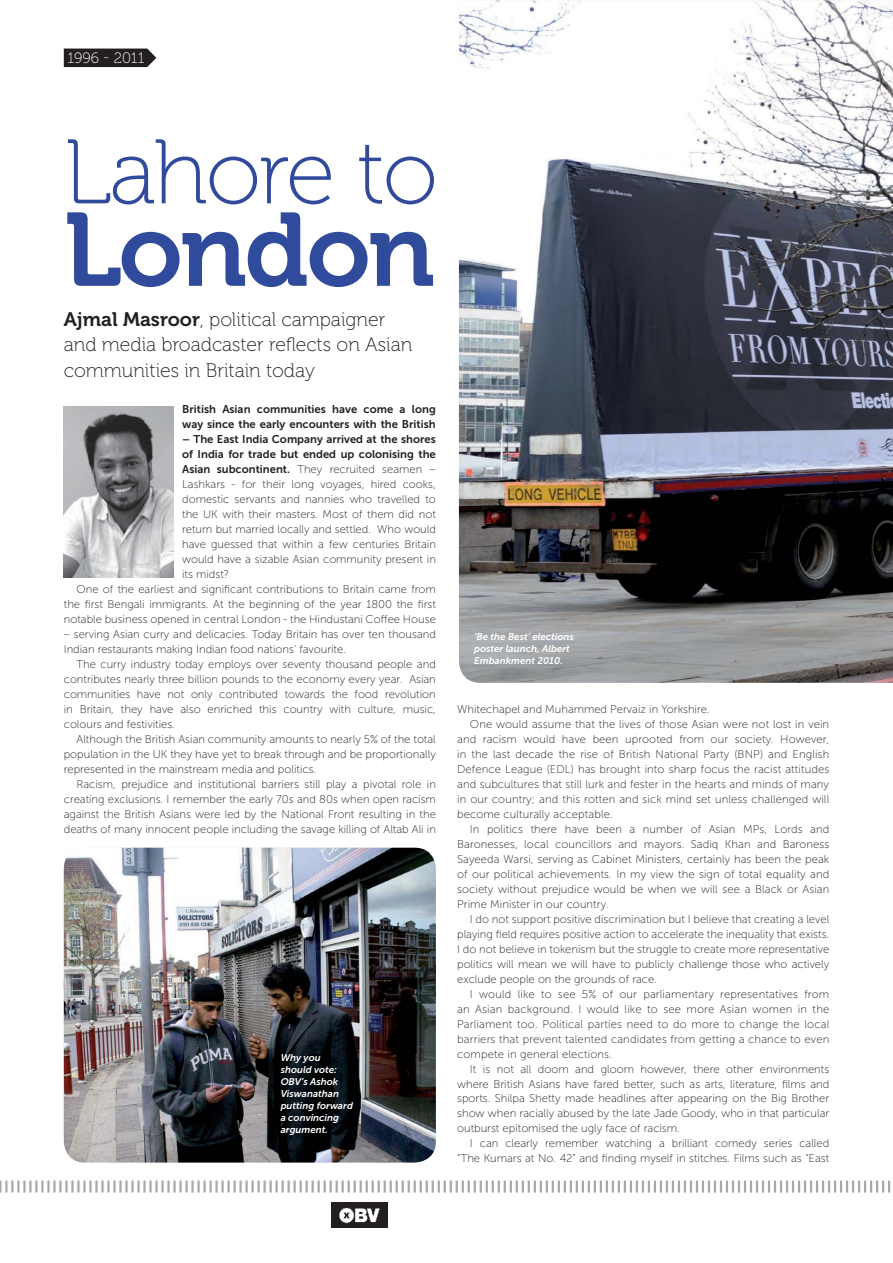
<style>
.page{position:relative;width:893px;height:1263px;background:#fff}
.page>*{position:absolute;margin:0;border:0;box-sizing:border-box;transform-origin:0 0}
.t1{font:103.5px "Museo 700";letter-spacing:-.025em;color:#304a9c}
.t2{font:91.5px "Museo 100";letter-spacing:-.025em;color:#304a9c}
.t3{font:19.5px/25.5px "Museo 100";color:#231f20}
.t4{font:15px "Museo 100";color:#fff}
.t5{font:11.25px/15px "Museo Sans 100";color:#231f20;text-align:justify}
.t6{font:11.25px/15px "Museo Sans 700";color:#231f20}
.t7{font:italic 9.75px/12px "Museo Sans 700";color:#fff}
.s1{font-family:"Museo 700"}
.s2{font-family:"Museo Sans 700"}
</style>
<div class="page">
<div style="left:64px;top:49px;width:92px;height:18px;background:#231f20"></div>
<img style="left:64px;top:848px;width:372px;height:315px;border-radius:21px">
<svg style="left:0;top:1181px;width:891px;height:12px"></svg>
<img style="left:64px;top:406px;width:110px;height:172px">
<img style="left:459px;top:0;width:433px;height:683px">
<img style="left:331px;top:1202px;width:56px;height:26px">
<h3 class="t4" style="left:68px;top:52px;width:78px">1996 - 2011</h3>
<h2 class="t2" style="left:64px;top:137px;width:375px">Lahore to</h2>
<h1 class="t1" style="left:64px;top:212px;width:372px">London</h1>
<h3 class="t3" style="left:64px;top:308px;width:350px"><span class="s1">Ajmal Masroor</span>, political campaigner and media broadcaster reflects on Asian communities in Britain today</h3>
<p class="t6" style="left:182px;top:403px;width:255px">British Asian communities have come a long way since the early encounters with the British</p>
<p class="t6" style="left:182px;top:433px;width:255px">– The East India Company arrived at the shores of India for trade but ended up colonising the</p>
<p class="t5" style="left:182px;top:463px;width:255px"><span class="s2">Asian subcontinent.</span> They recruited seamen –</p>
<p class="t5" style="left:182px;top:478px;width:255px">Lashkars - for their long voyages, hired cooks,</p>
<p class="t5" style="left:182px;top:493px;width:255px">domestic servants and nannies who travelled to</p>
<p class="t5" style="left:182px;top:508px;width:255px">the UK with their masters. Most of them did not</p>
<p class="t5" style="left:182px;top:523px;width:255px">return but married locally and settled. Who would</p>
<p class="t5" style="left:182px;top:538px;width:255px">have guessed that within a few centuries Britain</p>
<p class="t5" style="left:182px;top:553px;width:255px">would have a sizable Asian community present in</p>
<p class="t5" style="left:182px;top:568px;width:49px">its midst?</p>
<p class="t5" style="left:77px;top:583px;width:361px">One of the earliest and significant contributions to Britain came from</p>
<p class="t5" style="left:64px;top:598px;width:373px">the first Bengali immigrants. At the beginning of the year 1800 the first</p>
<p class="t5" style="left:64px;top:613px;width:373px">notable business opened in central London - the Hindustani Coffee House</p>
<p class="t5" style="left:64px;top:628px;width:373px">– serving Asian curry and delicacies. Today Britain has over ten thousand<br>Indian restaurants making Indian food nations’ favourite.</p>
<p class="t5" style="left:64px;top:658px;width:373px;text-indent:13px">The curry industry today employs over seventy thousand people and contributes nearly three billion pounds to the economy every year. Asian communities have not only contributed towards the food revolution in Britain, they have also enriched this country with culture, music, colours and festivities.</p>
<p class="t5" style="left:64px;top:732px;width:373px;text-indent:13px">Although the British Asian community amounts to nearly 5% of the total population in the UK they have yet to break through and be proportionally represented in the mainstream media and politics.</p>
<p class="t5" style="left:64px;top:777px;width:373px;text-indent:13px">Racism, prejudice and institutional barriers still play a pivotal role in creating exclusions. I remember the early 70s and 80s when open racism against the British Asians were led by the National Front resulting in the deaths of many innocent people including the savage killing of Altab Ali in</p>
<p class="t7" style="left:281px;top:1052px;width:74px">Why you should vote:<br>OBV’s Ashok<br>Viswanathan putting forward a convincing argument.</p>
<p class="t7" style="left:474px;top:632px;width:101px">‘Be the Best’ elections poster launch, Albert<br>Embankment 2010.</p>
<p class="t5" style="left:457px;top:703px;width:254px">Whitechapel and Muhammed Pervaiz in Yorkshire.</p>
<p class="t5" style="left:470px;top:718px;width:361px">One would assume that the lives of those Asian were not lost in vein</p>
<p class="t5" style="left:457px;top:733px;width:373px">and racism would have been uprooted from our society. However,</p>
<p class="t5" style="left:457px;top:748px;width:373px">in the last decade the rise of British National Party (BNP) and English</p>
<p class="t5" style="left:457px;top:763px;width:373px">Defence League (EDL) has brought into sharp focus the racist attitudes</p>
<p class="t5" style="left:457px;top:778px;width:373px">and subcultures that still lurk and fester in the hearts and minds of many</p>
<p class="t5" style="left:457px;top:792px;width:373px">in our country; and this rotten and sick mind set unless challenged will</p>
<p class="t5" style="left:457px;top:807px;width:157px">become culturally acceptable.</p>
<p class="t5" style="left:470px;top:822px;width:361px">In politics there have been a number of Asian MPs, Lords and</p>
<p class="t5" style="left:457px;top:837px;width:373px">Baronesses, local councillors and mayors. Sadiq Khan and Baroness</p>
<p class="t5" style="left:457px;top:852px;width:373px">Sayeeda Warsi, serving as Cabinet Ministers, certainly has been the peak</p>
<p class="t5" style="left:457px;top:867px;width:373px">of our political achievements. In my view the sign of total equality and</p>
<p class="t5" style="left:457px;top:882px;width:373px">society without prejudice would be when we will see a Black or Asian</p>
<p class="t5" style="left:457px;top:897px;width:153px">Prime Minister in our country.</p>
<p class="t5" style="left:470px;top:912px;width:361px">I do not support positive discrimination but I believe that creating a level</p>
<p class="t5" style="left:457px;top:927px;width:373px">playing field requires positive action to accelerate the inequality that exists.</p>
<p class="t5" style="left:457px;top:942px;width:373px">I do not believe in tokenism but the struggle to create more representative</p>
<p class="t5" style="left:457px;top:957px;width:373px">politics will mean we will have to publicly challenge those who actively</p>
<p class="t5" style="left:457px;top:972px;width:201px">exclude people on the grounds of race.</p>
<p class="t5" style="left:470px;top:987px;width:361px">I would like to see 5% of our parliamentary representatives from</p>
<p class="t5" style="left:457px;top:1002px;width:373px">an Asian background. I would like to see more Asian women in the</p>
<p class="t5" style="left:457px;top:1017px;width:373px">Parliament too. Political parties need to do more to change the local</p>
<p class="t5" style="left:457px;top:1032px;width:373px">barriers that prevent talented candidates from getting a chance to even</p>
<p class="t5" style="left:457px;top:1047px;width:156px">compete in general elections.</p>
<p class="t5" style="left:470px;top:1062px;width:361px">It is not all doom and gloom however, there other environments</p>
<p class="t5" style="left:457px;top:1077px;width:373px">where British Asians have fared better, such as arts, literature, films and</p>
<p class="t5" style="left:457px;top:1092px;width:373px">sports. Shilpa Shetty made headlines after appearing on the Big Brother</p>
<p class="t5" style="left:457px;top:1107px;width:373px">show when racially abused by the late Jade Goody, who in that particular</p>
<p class="t5" style="left:457px;top:1122px;width:224px">outburst epitomised the ugly face of racism.</p>
<p class="t5" style="left:470px;top:1137px;width:361px">I can clearly remember watching a brilliant comedy series called</p>
<p class="t5" style="left:457px;top:1152px;width:373px">“The Kumars at No. 42” and finding myself in stitches. Films such as “East</p>
</div>
